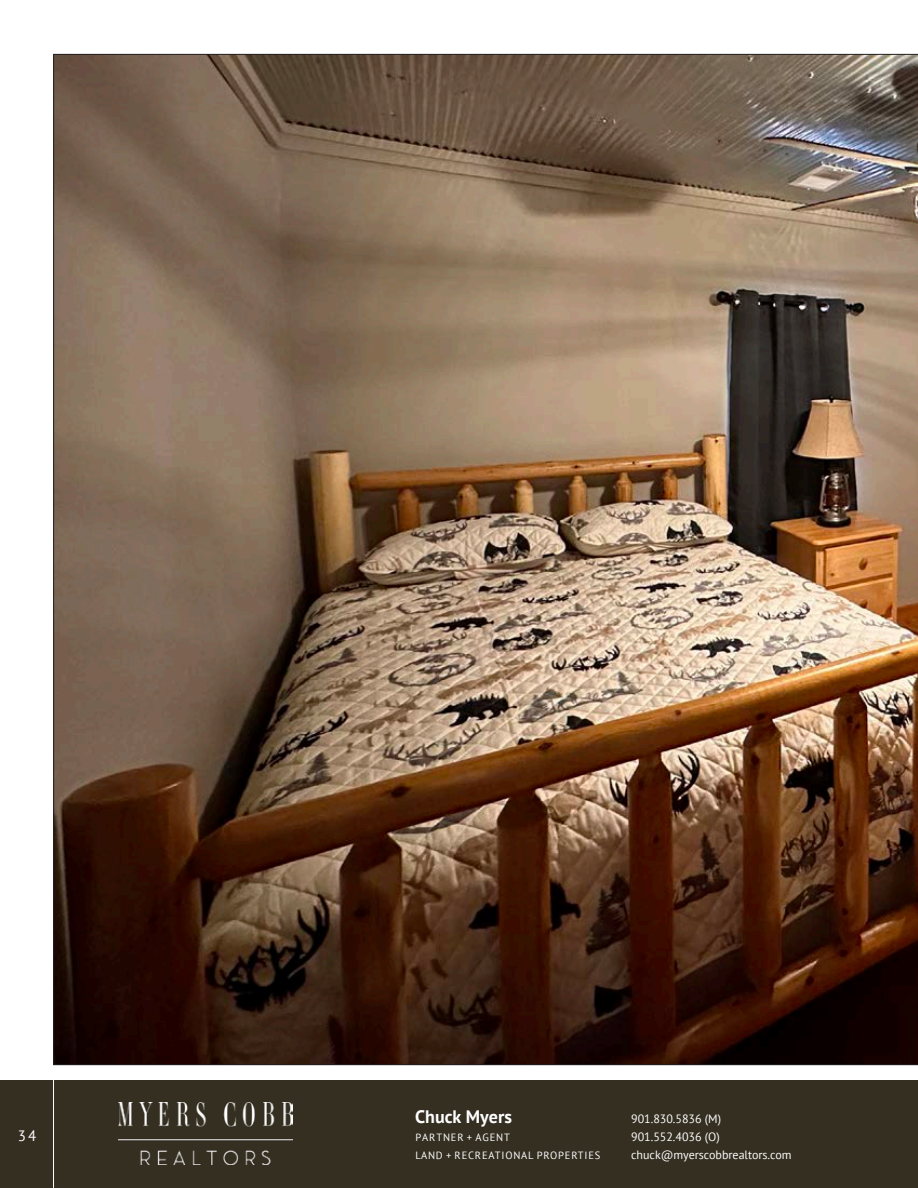
<style>
.page{position:relative;width:918px;height:1188px;background:#fff}
.page>*{position:absolute;margin:0;border:0;box-sizing:border-box;transform-origin:0 0}
.t1{font:700 18px "PT Sans";color:#fff}
.t2{font:15px "PT Sans";color:#fff}
.t3{font:12px "PT Sans";color:#fff}
.t4{font:10.5px "PT Sans";letter-spacing:.08em;color:#fff}
</style>
<div class="page">
<img style="left:53px;top:54px;width:865px;height:1011px">
<div style="left:0;top:1080px;width:918px;height:108px;background:#352f22"></div>
<img style="left:119px;top:1103px;width:174px;height:62px">
<hr style="left:53px;top:1079px;width:1px;height:109px;background:#fff">
<p class="t2" style="left:18px;top:1126px;width:20px">34</p>
<p class="t1" style="left:415px;top:1104px;width:98px">Chuck Myers</p>
<p class="t3" style="left:631px;top:1111px;width:91px">901.830.5836 (M)</p>
<p class="t4" style="left:416px;top:1130px;width:96px">PARTNER + AGENT</p>
<p class="t3" style="left:631px;top:1129px;width:90px">901.552.4036 (O)</p>
<p class="t4" style="left:416px;top:1148px;width:186px">LAND + RECREATIONAL PROPERTIES</p>
<p class="t3" style="left:631px;top:1147px;width:162px">chuck@myerscobbrealtors.com</p>
</div>
